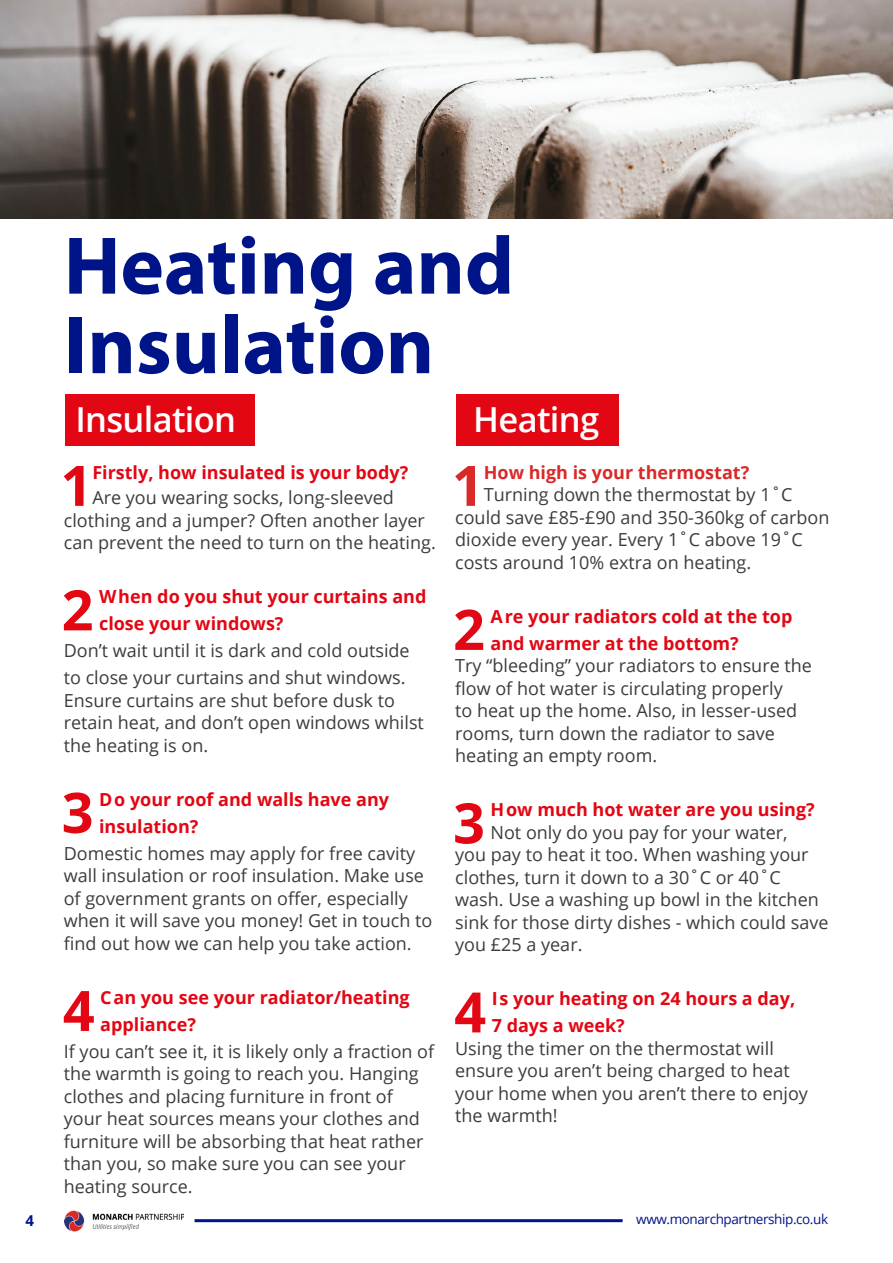
<style>
.page{position:relative;width:893px;height:1263px;background:#fff}
.page>*{position:absolute;margin:0;border:0;box-sizing:border-box;transform-origin:0 0}
.t1{font:700 82.5px/79.5px "Myriad Pro";color:#001489}
.t2{font:700 55.8px "Open Sans";color:#e30613}
.t3{font:700 55.8px "Open Sans";color:#d92928}
.t4{font:600 34.5px "Open Sans";letter-spacing:-.02em;color:#fff}
.t5{font:18px/22.5px "Open Sans";color:#3c3c3b}
.t6{font:700 18px/27px "Open Sans";color:#e30613}
.t7{font:700 18px "Open Sans";color:#d92928}
.t8{font:700 15px "Open Sans";color:#001489}
.t9{font:13.5px "Open Sans";letter-spacing:-.03em;color:#001489}
</style>
<div class="page">
<div style="left:65px;top:394px;width:189px;height:51px;background:#e30613"></div>
<div style="left:457px;top:394px;width:162px;height:51px;background:#e30613"></div>
<img style="left:65px;top:1210px;width:119px;height:21px">
<hr style="left:195px;top:1219px;width:428px;height:3px;background:#001489">
<img style="left:0;top:0;width:893px;height:219px">
<h1 class="t1" style="left:64px;top:223px;width:452px">Heating and<br>Insulation</h1>
<h3 class="t4" style="left:75px;top:396px;width:162px">Insulation</h3>
<h2 class="t2" style="left:60px;top:446px;width:33px">1</h2>
<p class="t6" style="left:92px;top:458px;width:317px">Firstly, how insulated is your body?</p>
<h3 class="t4" style="left:473px;top:396px;width:127px">Heating</h3>
<h2 class="t3" style="left:452px;top:446px;width:33px">1</h2>
<p class="t7" style="left:484px;top:460px;width:267px">How high is your thermostat?</p>
<p class="t5" style="left:455px;top:483px;width:376px;text-indent:29px">Turning down the thermostat by 1˚C could save £85-£90 and 350-360kg of carbon dioxide every year. Every 1˚C above 19˚C costs around 10% extra on heating.</p>
<h2 class="t2" style="left:453px;top:590px;width:33px">2</h2>
<p class="t6" style="left:490px;top:602px;width:303px">Are your radiators cold at the top and warmer at the bottom?</p>
<p class="t5" style="left:455px;top:654px;width:358px">Try “bleeding” your radiators to ensure the flow of hot water is circulating properly<br>to heat up the home. Also, in lesser-used rooms, turn down the radiator to save heating an empty room.</p>
<h2 class="t2" style="left:453px;top:784px;width:33px">3</h2>
<p class="t6" style="left:490px;top:796px;width:326px">How much hot water are you using?</p>
<p class="t5" style="left:64px;top:486px;width:374px;text-indent:29px">Are you wearing socks, long-sleeved clothing and a jumper? Often another layer can prevent the need to turn on the heating.</p>
<h2 class="t2" style="left:62px;top:571px;width:33px">2</h2>
<p class="t6" style="left:99px;top:583px;width:329px">When do you shut your curtains and close your windows?</p>
<p class="t5" style="left:64px;top:637px;width:347px;line-height:27px">Don’t wait until it is dark and cold outside to close your curtains and shut windows.</p>
<p class="t5" style="left:64px;top:689px;width:362px">Ensure curtains are shut before dusk to retain heat, and don’t open windows whilst the heating is on.</p>
<h2 class="t2" style="left:62px;top:773px;width:33px">3</h2>
<p class="t6" style="left:99px;top:785px;width:291px">Do your roof and walls have any insulation?</p>
<p class="t5" style="left:64px;top:842px;width:370px">Domestic homes may apply for free cavity wall insulation or roof insulation. Make use of government grants on offer, especially when it will save you money! Get in touch to find out how we can help you take action.</p>
<h2 class="t2" style="left:63px;top:971px;width:33px">4</h2>
<p class="t6" style="left:100px;top:983px;width:311px">Can you see your radiator/heating appliance?</p>
<p class="t5" style="left:64px;top:1040px;width:372px">If you can’t see it, it is likely only a fraction of the warmth is going to reach you. Hanging clothes and placing furniture in front of your heat sources means your clothes and furniture will be absorbing that heat rather than you, so make sure you can see your heating source.</p>
<p class="t5" style="left:455px;top:821px;width:375px;text-indent:35px">Not only do you pay for your water,<br>you pay to heat it too. When washing your clothes, turn it down to a 30˚C or 40˚C wash. Use a washing up bowl in the kitchen sink for those dirty dishes - which could save you £25 a year.</p>
<h2 class="t2" style="left:454px;top:973px;width:33px">4</h2>
<p class="t6" style="left:492px;top:985px;width:305px">Is your heating on 24 hours a day,<br>7 days a week?</p>
<p class="t5" style="left:455px;top:1037px;width:354px">Using the timer on the thermostat will ensure you aren’t being charged to heat your home when you aren’t there to enjoy the warmth!</p>
<p class="t8" style="left:25px;top:1209px;width:10px">4</p>
<p class="t9" style="left:636px;top:1210px;width:193px">www.monarchpartnership.co.uk</p>
</div>
